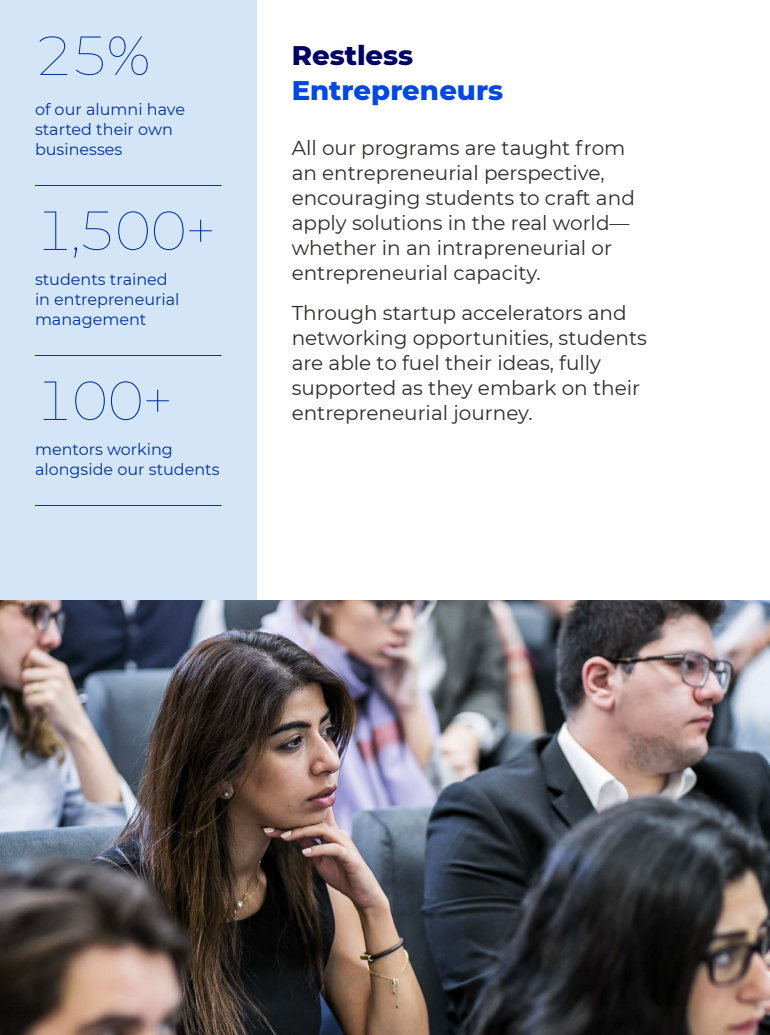
<style>
.page{position:relative;width:770px;height:1035px;background:#fff}
.page>*{position:absolute;margin:0;border:0;box-sizing:border-box;transform-origin:0 0}
.t1{font:100 55px "Montserrat";letter-spacing:-.05em;color:#0032a0}
.t2{font:800 27.5px "Montserrat";color:#0048e1}
.t3{font:800 27.5px "Montserrat";color:#006}
.t4{font:20px/25px "Montserrat";color:#2e2d2c}
.t5{font:16px/20px "Montserrat";color:#0032a0}
</style>
<div class="page">
<img style="left:0;top:600px;width:770px;height:435px">
<div style="left:0;top:0;width:257px;height:600px;background:#d4e5f7"></div>
<hr style="left:35px;top:185px;width:187px;height:1px;background:#0032a0">
<hr style="left:35px;top:355px;width:187px;height:1px;background:#0032a0">
<hr style="left:35px;top:505px;width:187px;height:1px;background:#0032a0">
<h1 class="t1" style="left:35px;top:19px;width:117px">25%</h1>
<p class="t5" style="left:35px;top:99px;width:152px">of our alumni have started their own businesses</p>
<h1 class="t1" style="left:35px;top:194px;width:183px">1,500+</h1>
<p class="t5" style="left:35px;top:269px;width:146px">students trained in entrepreneurial management</p>
<h1 class="t1" style="left:35px;top:364px;width:140px">100+</h1>
<p class="t5" style="left:35px;top:439px;width:186px">mentors working alongside our students</p>
<h2 class="t3" style="left:292px;top:35px;width:123px">Restless</h2>
<h2 class="t2" style="left:292px;top:70px;width:213px">Entrepreneurs</h2>
<p class="t4" style="left:292px;top:135px;width:345px">All our programs are taught from an entrepreneurial perspective, encouraging students to craft and apply solutions in the real world— whether in an intrapreneurial or entrepreneurial capacity.</p>
<p class="t4" style="left:292px;top:300px;width:357px">Through startup accelerators and networking opportunities, students are able to fuel their ideas, fully supported as they embark on their entrepreneurial journey.</p>
</div>
